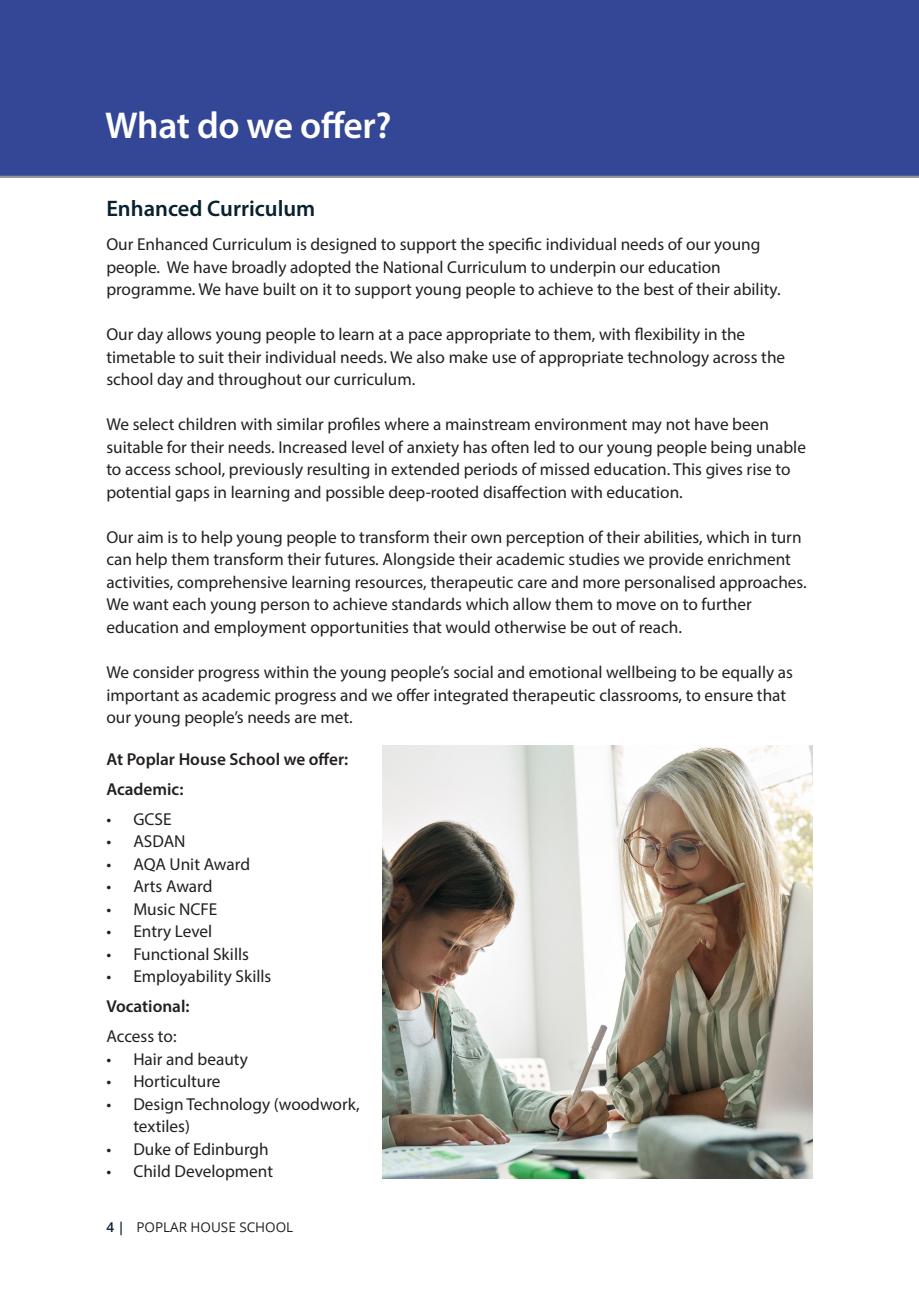
<style>
.page{position:relative;width:919px;height:1289px;background:#fff}
.page>*{position:absolute;margin:0;border:0;box-sizing:border-box;transform-origin:0 0}
.title_1{font:600 37.5px "Myriad Pro";letter-spacing:-.01em;color:#fff}
.title_3{font:600 22.5px "Myriad Pro";color:#08212e}
.subtitle{font:17.25px/22.5px "Myriad Pro";color:#231f20}
.subtitle-2{font:600 17.25px "Myriad Pro";color:#231f20}
.body_text{font:13.5px "Open Sans";color:#231f20}
.t1{font:300 13.5px "Open Sans";color:#08212e}
.s1{font-weight:600;color:#08212e}
</style>
<div class="page">
<img style="left:383px;top:745px;width:429px;height:433px">
<div style="left:0;top:0;width:918px;height:178px;background:#334796"></div>
<p class="title_1" style="left:105px;top:102px;width:288px">What do we offer?</p>
<p class="title_3" style="left:106px;top:194px;width:210px">Enhanced Curriculum</p>
<p class="subtitle" style="left:106px;top:233px;width:655px">Our Enhanced Curriculum is designed to support the specific individual needs of our young people. We have broadly adopted the National Curriculum to underpin our education</p>
<p class="subtitle" style="left:106px;top:278px;width:675px">programme. We have built on it to support young people to achieve to the best of their ability.</p>
<p class="subtitle" style="left:106px;top:323px;width:640px">Our day allows young people to learn at a pace appropriate to them, with flexibility in the</p>
<p class="subtitle" style="left:106px;top:345px;width:680px">timetable to suit their individual needs. We also make use of appropriate technology across the school day and throughout our curriculum.</p>
<p class="subtitle" style="left:106px;top:413px;width:664px">We select children with similar profiles where a mainstream environment may not have been</p>
<p class="subtitle" style="left:106px;top:435px;width:701px">suitable for their needs. Increased level of anxiety has often led to our young people being unable to access school, previously resulting in extended periods of missed education. This gives rise to potential gaps in learning and possible deep-rooted disaffection with education.</p>
<p class="subtitle" style="left:106px;top:525px;width:702px">Our aim is to help young people to transform their own perception of their abilities, which in turn can help them transform their futures. Alongside their academic studies we provide enrichment activities, comprehensive learning resources, therapeutic care and more personalised approaches.<br>We want each young person to achieve standards which allow them to move on to further</p>
<p class="subtitle" style="left:106px;top:615px;width:577px">education and employment opportunities that would otherwise be out of reach.</p>
<p class="subtitle" style="left:106px;top:660px;width:688px">We consider progress within the young people’s social and emotional wellbeing to be equally as important as academic progress and we offer integrated therapeutic classrooms, to ensure that our young people’s needs are met.</p>
<p class="subtitle-2" style="left:106px;top:748px;width:243px">At Poplar House School we offer:</p>
<p class="subtitle-2" style="left:106px;top:778px;width:79px">Academic:</p>
<p class="subtitle" style="left:106px;top:807px;width:67px">• GCSE</p>
<p class="subtitle" style="left:106px;top:829px;width:81px">• ASDAN</p>
<p class="subtitle" style="left:106px;top:852px;width:145px">• AQA Unit Award</p>
<p class="subtitle" style="left:106px;top:874px;width:108px">• Arts Award</p>
<p class="subtitle" style="left:106px;top:897px;width:112px">• Music NCFE</p>
<p class="subtitle" style="left:106px;top:919px;width:107px">• Entry Level</p>
<p class="subtitle" style="left:106px;top:942px;width:144px">• Functional Skills</p>
<p class="subtitle" style="left:106px;top:964px;width:166px">• Employability Skills</p>
<p class="subtitle-2" style="left:106px;top:995px;width:85px">Vocational:</p>
<p class="subtitle" style="left:106px;top:1024px;width:72px">Access to:</p>
<p class="subtitle" style="left:106px;top:1047px;width:143px">• Hair and beauty</p>
<p class="subtitle" style="left:106px;top:1069px;width:116px">• Horticulture</p>
<p class="subtitle" style="left:133px;top:1092px;width:228px;text-indent:-27px">• Design Technology (woodwork, textiles)</p>
<p class="subtitle" style="left:106px;top:1137px;width:164px">• Duke of Edinburgh</p>
<p class="subtitle" style="left:106px;top:1159px;width:168px">• Child Development</p>
<p class="body_text" style="left:106px;top:1218px;width:188px"><span class="s1">4 |</span> P PLAR HOUSE SCHOOL</p>
<p class="t1" style="left:136px;top:1218px;width:133px">CORPORATE TAGLINE</p>
</div>
